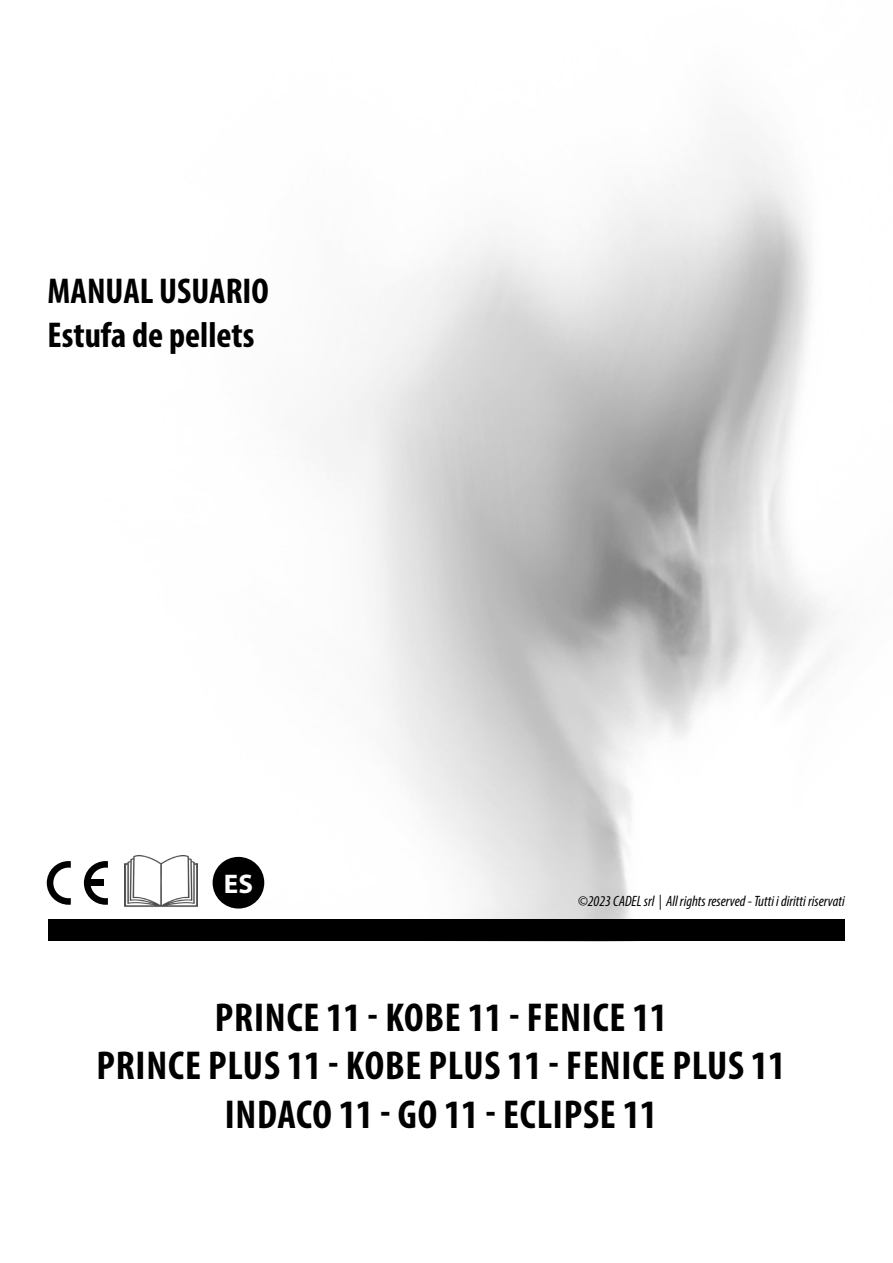
<style>
.page{position:relative;width:893px;height:1263px;background:#fff}
.page>*{position:absolute;margin:0;border:0;box-sizing:border-box;transform-origin:0 0}
.t1{font:700 condensed 40.5px "Myriad Pro";letter-spacing:.02em;color:#000}
.t2{font:700 condensed 36px "Myriad Pro";color:#000}
.t3{font:700 27px "Myriad Pro";color:#fff}
.t4{font:italic condensed 15px "Myriad Pro";color:#000}
</style>
<div class="page">
<img style="left:124px;top:133px;width:703px;height:786px">
<div style="left:48px;top:919px;width:797px;height:22px;background:#000"></div>
<svg style="left:47px;top:861px;width:24px;height:44px"></svg>
<svg style="left:84px;top:861px;width:24px;height:44px"></svg>
<div style="left:90px;top:880px;width:14px;height:6px;background:#000"></div>
<div style="left:213px;top:857px;width:51px;height:51px;background:#000;border-radius:50%"></div>
<img style="left:125px;top:855px;width:73px;height:55px">
<p class="t2" style="left:48px;top:269px;width:223px">MANUAL USUARIO</p>
<p class="t2" style="left:48px;top:312px;width:208px">Estufa de pellets</p>
<p class="t3" style="left:224px;top:866px;width:30px">ES</p>
<p class="t4" style="left:578px;top:892px;width:268px">©2023 CADEL srl | All rights reserved - Tutti i diritti riservati</p>
<p class="t1" style="left:215px;top:992px;width:453px">PRINCE 11 - KOBE 11 - FENICE 11</p>
<p class="t1" style="left:96px;top:1040px;width:690px">PRINCE PLUS 11 - KOBE PLUS 11 - FENICE PLUS 11</p>
<p class="t1" style="left:225px;top:1089px;width:434px">INDACO 11 - GO 11 - ECLIPSE 11</p>
</div>
